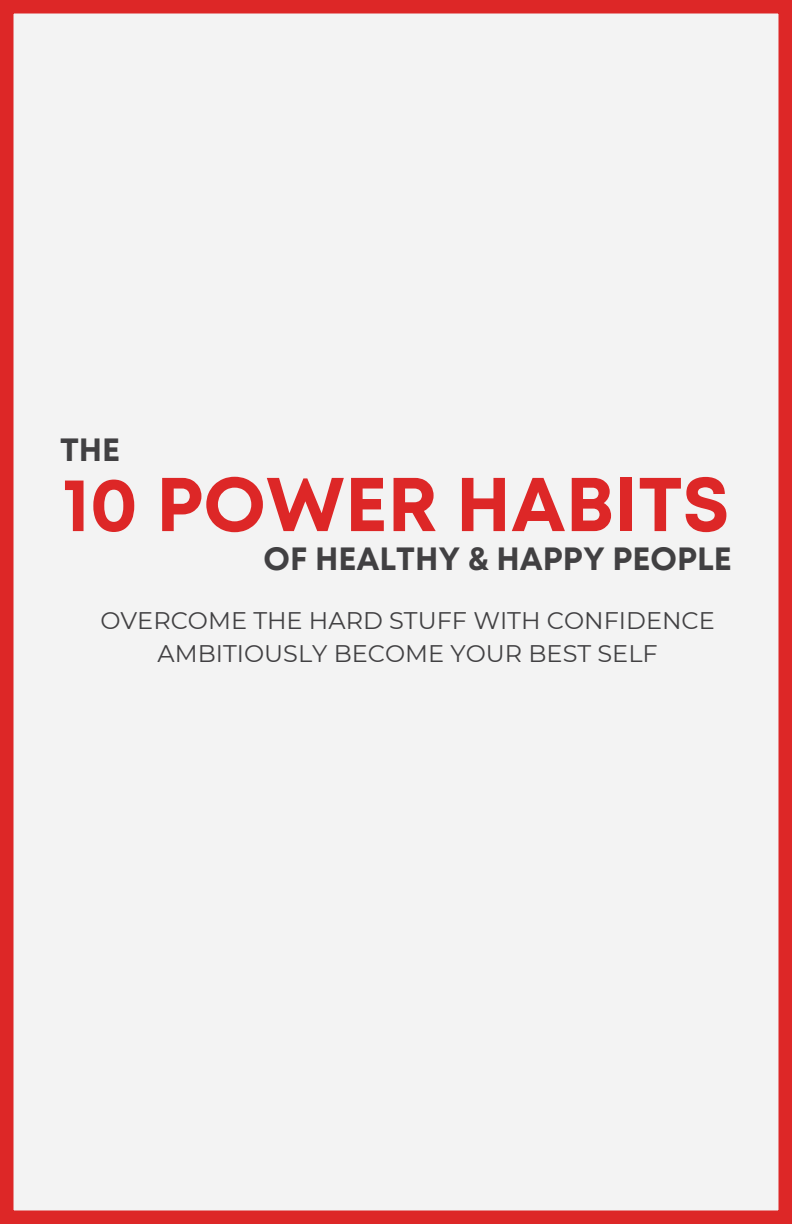
<style>
.page{position:relative;width:792px;height:1224px;background:#f3f3f3}
.page>*{position:absolute;margin:0;border:0;box-sizing:border-box;transform-origin:0 0}
.t1{font:700 76px "Mont";color:#dd2727}
.t2{font:700 32.2px "Mont";color:#414042}
.t3{font:24px "Montserrat";color:#414042}
</style>
<div class="page">
<p class="t2" style="left:60px;top:437px;width:62px">THE</p>
<p class="t1" style="left:62px;top:476px;width:669px">10 POWER HABITS</p>
<h2 class="t2" style="left:264px;top:547px;width:470px">OF HEALTHY &amp; HAPPY PEOPLE</h2>
<h2 class="t3" style="left:100px;top:606px;width:616px">OVERCOME THE HARD STUFF WITH CONFIDENCE</h2>
<h1 class="t3" style="left:158px;top:639px;width:502px">AMBITIOUSLY BECOME YOUR BEST SELF</h1>
</div>
